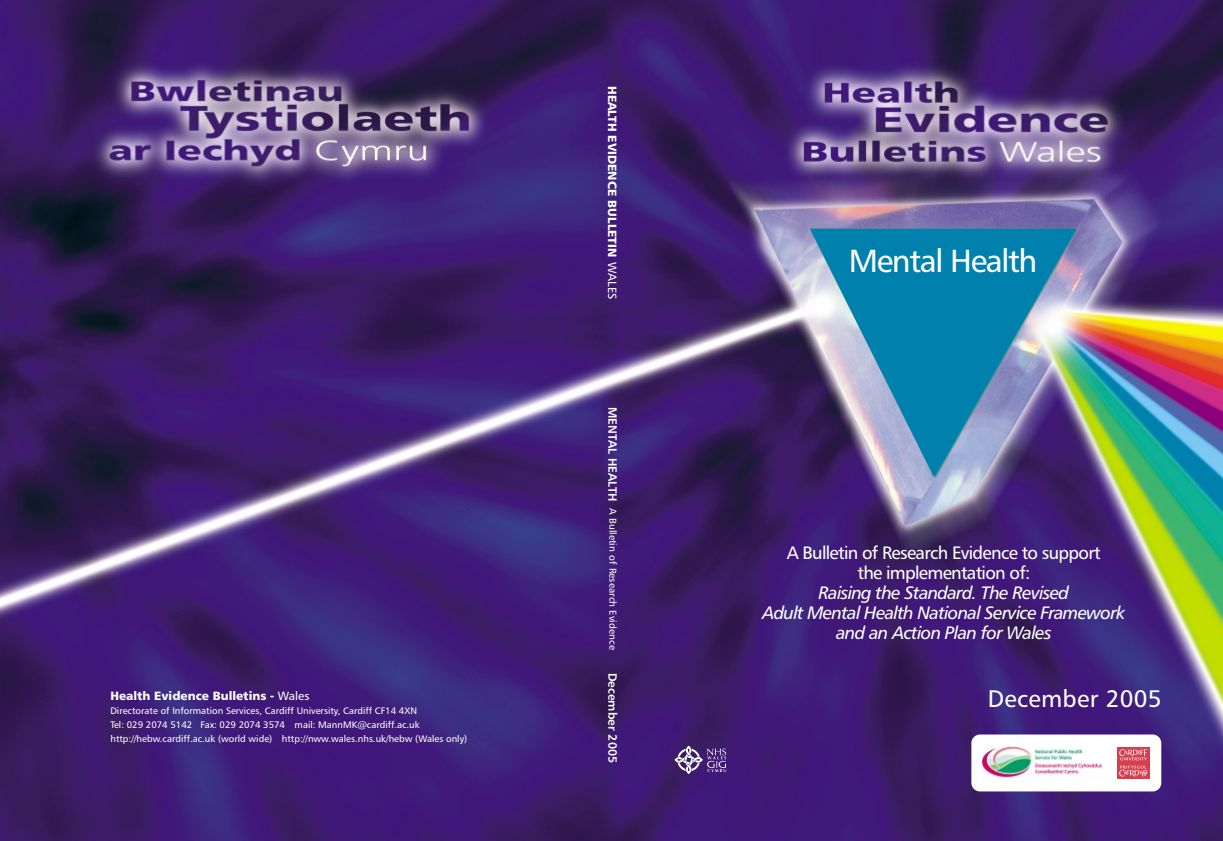
<style>
.page{position:relative;width:1223px;height:841px;background:#fff}
.page>*{position:absolute;margin:0;border:0;box-sizing:border-box;transform-origin:0 0}
.t1{font:32px "Humanist 777 BT Roman B";letter-spacing:-.04em;color:#fff}
.t2{font:24px "Humanist 777 BT Roman B";letter-spacing:.01em;color:#fff}
.t3{font:18px/20px "Humanist 777 BT Italic B";letter-spacing:-.04em;color:#fff;text-align:center}
.t4{font:18px/20px "Humanist 777 BT Roman B";letter-spacing:-.04em;color:#fff;text-align:center}
.t5{font:12px "Humanist 777 BT Black B";color:#fff}
.t6{font:12px "Humanist 777 BT Bold B";color:#fff}
.t7{font:10px "Humanist 777 BT Roman B";color:#fff}
.t8{font:9.5px/14px "Humanist 777 BT Roman B";color:#fff}
.s1{font-family:"Humanist 777 BT Roman B"}
.s2{font-family:"Humanist 777 BT Bold B";font-size:12px}
</style>
<div class="page">
<img style="left:0;top:0;width:1223px;height:841px">
<div style="left:971px;top:735px;width:190px;height:56px;background:#fff;border-radius:9px"></div>
<img style="left:981px;top:746px;width:121px;height:32px">
<svg style="left:674px;top:746px;width:52px;height:28px"></svg>
<svg style="left:1117px;top:763px;width:32px;height:15px"></svg>
<div style="left:1117px;top:748px;width:32px;height:15px;background:#d73e4f"></div>
<svg style="left:1119px;top:749px;width:28px;height:27px"></svg>
<img style="left:810px;top:229px;width:266px;height:248px">
<p class="t5" style="left:110px;top:691px;width:200px">Health Evidence Bulletins - <span class="s1">Wales</span></p>
<p class="t8" style="left:110px;top:704px;width:358px">Directorate of Information Services, Cardiff University, Cardiff CF14 4XN<br>Tel: 029 2074 5142 Fax: 029 2074 3574 mail: MannMK@cardiff.ac.uk http://hebw.cardiff.ac.uk (world wide) http://nww.wales.nhs.uk/hebw (Wales only)</p>
<p class="t5" style="left:617px;top:86px;width:215px;rotate:90deg">HEALTH EVIDENCE BULLETIN <span class="s1">WALES</span></p>
<p class="t7" style="left:617px;top:407px;width:244px;rotate:90deg"><span class="s2">MENTAL HEALTH</span> A Bulletin of Research Evidence</p>
<p class="t6" style="left:617px;top:673px;width:92px;rotate:90deg">December 2005</p>
<h1 class="t1" style="left:849px;top:248px;width:190px">Mental Health</h1>
<h3 class="t4" style="left:787px;top:544px;width:315px">A Bulletin of Research Evidence to support the implementation of:</h3>
<h3 class="t3" style="left:762px;top:584px;width:365px">Raising the Standard. The Revised<br>Adult Mental Health National Service Framework and an Action Plan for Wales</h3>
<h2 class="t2" style="left:988px;top:689px;width:175px">December 2005</h2>
</div>
